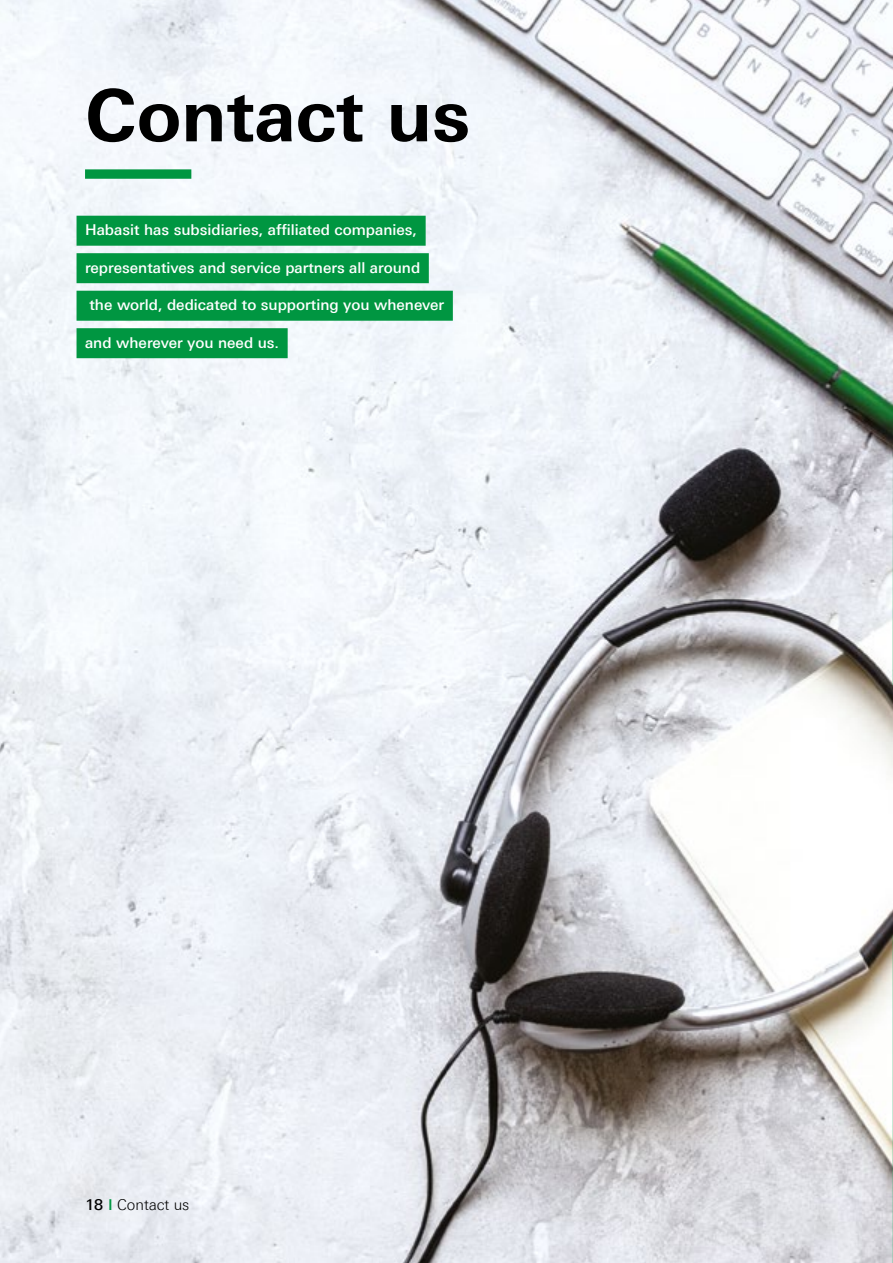
<style>
.page{position:relative;width:893px;height:1263px;background:#fff}
.page>*{position:absolute;margin:0;border:0;box-sizing:border-box;transform-origin:0 0}
.t1{font:700 72px "Linotype Univers 630";color:#000}
.t2{font:500 15px "Linotype Univers 530";color:#fff}
.t3{font:300 15px "Linotype Univers 330";color:#000}
.s1{font-family:"Linotype Univers 530";font-weight:500}
.s2{font-family:"Linotype Univers 530";font-weight:500;color:#009641}
</style>
<div class="page">
<img style="left:0;top:0;width:893px;height:1263px">
<div style="left:85px;top:169px;width:106px;height:10px;background:#009641"></div>
<div style="left:77px;top:216px;width:349px;height:30px;background:#009641"></div>
<div style="left:77px;top:253px;width:352px;height:30px;background:#009641"></div>
<div style="left:77px;top:291px;width:376px;height:30px;background:#009641"></div>
<div style="left:77px;top:328px;width:211px;height:30px;background:#009641"></div>
<h1 class="t1" style="left:85px;top:72px;width:387px">Contact us</h1>
<p class="t2" style="left:85px;top:221px;width:334px">Habasit has subsidiaries, affiliated companies,</p>
<p class="t2" style="left:85px;top:258px;width:337px">representatives and service partners all around</p>
<p class="t2" style="left:90px;top:296px;width:356px">the world, dedicated to supporting you whenever</p>
<p class="t2" style="left:85px;top:333px;width:196px">and wherever you need us.</p>
<p class="t3" style="left:85px;top:1196px;width:106px"><span class="s1">18</span> <span class="s2">I</span> Contact us</p>
</div>
